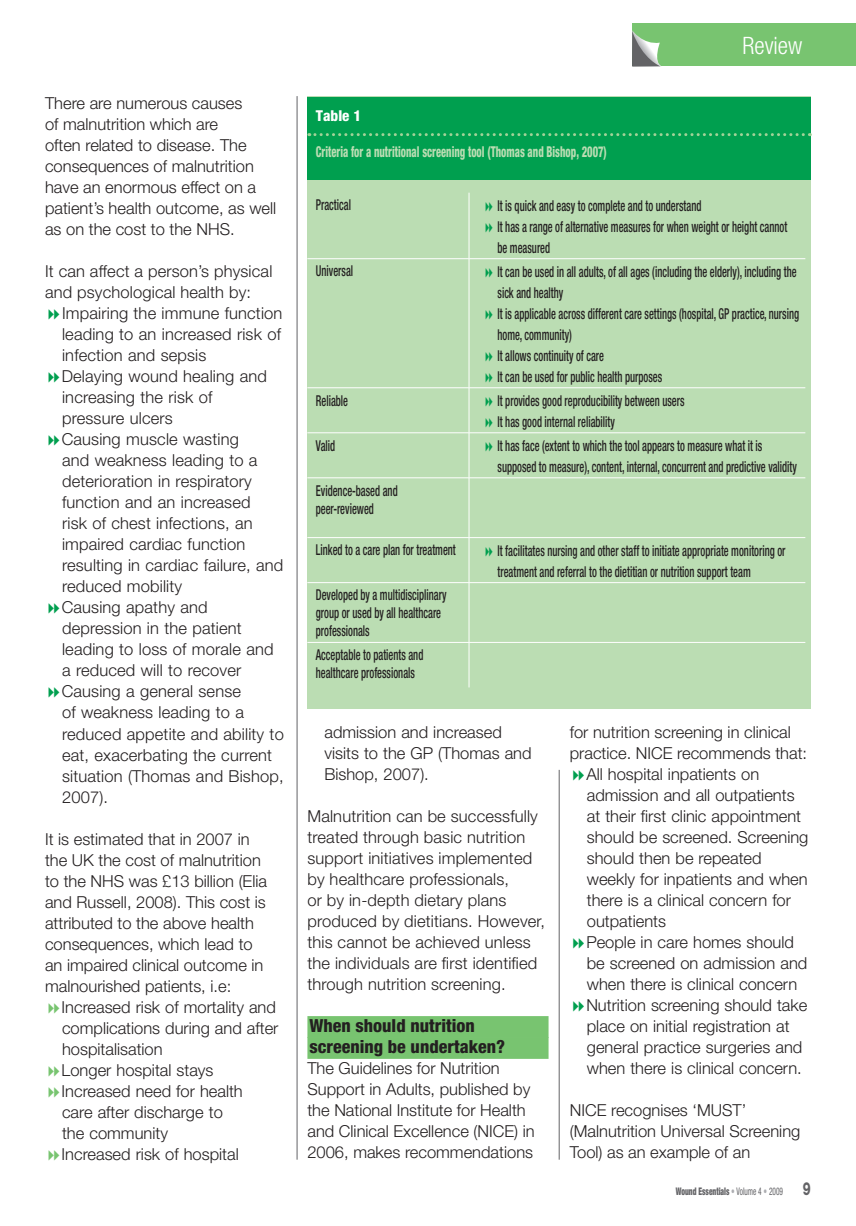
<style>
.page{position:relative;width:856px;height:1226px;background:#fff}
.page>*{position:absolute;margin:0;border:0;box-sizing:border-box;transform-origin:0 0}
.t1{font:300 condensed 24px "Helvetica Neue";color:#fff}
.t2{font:800 condensed 18px/21px "Helvetica Neue";color:#231f20}
.t3{font:300 16.5px/21px "Helvetica Neue";color:#231f20}
.t4{font:500 condensed 15px/21px "Helvetica Neue";color:#231f20;scale:.7 1}
.t5{font:800 condensed 15px "Helvetica Neue";color:#bbddb3;scale:.7 1}
.t6{font:800 condensed 15px "Helvetica Neue";color:#fff}
.t7{font:900 condensed 10.5px "Helvetica Neue";color:#636366;scale:.7 1}
.s1{font-weight:400;color:#adaeb2}
.s2{font-weight:400}
.s3{font-weight:800;font-stretch:normal;font-size:18px}
</style>
<div class="page">
<div style="left:632px;top:24px;width:223px;height:42px;background:#78c470"></div>
<svg style="left:632px;top:30px;width:29px;height:36px"></svg>
<hr style="left:297px;top:96px;width:1px;height:1063px;background:#636366">
<hr style="left:559px;top:769px;width:1px;height:390px;background:#636366">
<div style="left:307px;top:1016px;width:241px;height:21px;background:#78c470"></div>
<div style="left:307px;top:1037px;width:241px;height:21px;background:#78c470"></div>
<div style="left:307px;top:96px;width:503px;height:612px;background:#bbddb3"></div>
<div style="left:307px;top:97px;width:503px;height:83px;background:#009f4f"></div>
<svg style="left:309px;top:133px;width:501px;height:3px"></svg>
<hr style="left:307px;top:642px;width:162px;height:1px;background:#fff">
<hr style="left:469px;top:642px;width:336px;height:1px;background:#fff">
<hr style="left:468px;top:642px;width:1px;height:45px;background:#fff">
<hr style="left:468px;top:193px;width:1px;height:65px;background:#fff">
<hr style="left:307px;top:258px;width:162px;height:1px;background:#fff">
<hr style="left:469px;top:258px;width:336px;height:1px;background:#fff">
<hr style="left:468px;top:259px;width:1px;height:128px;background:#fff">
<hr style="left:307px;top:387px;width:162px;height:1px;background:#fff">
<hr style="left:469px;top:387px;width:336px;height:1px;background:#fff">
<hr style="left:468px;top:388px;width:1px;height:44px;background:#fff">
<hr style="left:307px;top:432px;width:162px;height:1px;background:#fff">
<hr style="left:469px;top:432px;width:336px;height:1px;background:#fff">
<hr style="left:468px;top:433px;width:1px;height:44px;background:#fff">
<hr style="left:307px;top:477px;width:162px;height:1px;background:#fff">
<hr style="left:469px;top:477px;width:336px;height:1px;background:#fff">
<hr style="left:468px;top:478px;width:1px;height:59px;background:#fff">
<hr style="left:307px;top:537px;width:162px;height:1px;background:#fff">
<hr style="left:469px;top:537px;width:336px;height:1px;background:#fff">
<hr style="left:468px;top:538px;width:1px;height:44px;background:#fff">
<hr style="left:307px;top:582px;width:162px;height:1px;background:#fff">
<hr style="left:469px;top:582px;width:336px;height:1px;background:#fff">
<hr style="left:468px;top:583px;width:1px;height:59px;background:#fff">
<p class="t3" style="left:45px;top:92px;width:233px">There are numerous causes<br>of malnutrition which are<br>often related to disease. The consequences of malnutrition have an enormous effect on a patient’s health outcome, as well as on the cost to the NHS.</p>
<p class="t3" style="left:45px;top:260px;width:229px">It can affect a person’s physical and psychological health by:</p>
<p class="t3" style="left:62px;top:302px;width:224px">Impairing the immune function leading to an increased risk of infection and sepsis<br>Delaying wound healing and increasing the risk of<br>pressure ulcers<br>Causing muscle wasting<br>and weakness leading to a deterioration in respiratory function and an increased<br>risk of chest infections, an impaired cardiac function resulting in cardiac failure, and reduced mobility<br>Causing apathy and depression in the patient leading to loss of morale and a reduced will to recover<br>Causing a general sense<br>of weakness leading to a reduced appetite and ability to eat, exacerbating the current situation (Thomas and Bishop,<br>2007).</p>
<p class="t3" style="left:45px;top:827px;width:223px">It is estimated that in 2007 in the UK the cost of malnutrition to the NHS was £13 billion (Elia and Russell, 2008). This cost is attributed to the above health consequences, which lead to an impaired clinical outcome in malnourished patients, i.e:</p>
<p class="t3" style="left:62px;top:995px;width:218px">Increased risk of mortality and complications during and after hospitalisation<br>Longer hospital stays<br>Increased need for health<br>care after discharge to<br>the community<br>Increased risk of hospital</p>
<h1 class="t1" style="left:742px;top:32px;width:61px">Review</h1>
<p class="t6" style="left:316px;top:106px;width:47px">Table 1</p>
<p class="t5" style="left:316px;top:142px;width:417px">Criteria for a nutritional screening tool (Thomas and Bishop, 2007)</p>
<p class="t4" style="left:316px;top:194px;width:52px">Practical</p>
<p class="t4" style="left:497px;top:195px;width:415px">It is quick and easy to complete and to understand<br>It has a range of alternative measures for when weight or height cannot be measured</p>
<p class="t4" style="left:316px;top:260px;width:55px">Universal</p>
<p class="t4" style="left:497px;top:261px;width:432px">It can be used in all adults, of all ages (including the elderly), including the sick and healthy<br>It is applicable across different care settings (hospital, GP practice, nursing home, community)<br>It allows continuity of care<br>It can be used for public health purposes</p>
<p class="t4" style="left:316px;top:389px;width:48px">Reliable</p>
<p class="t4" style="left:497px;top:390px;width:268px">It provides good reproducibility between users<br>It has good internal reliability</p>
<p class="t4" style="left:316px;top:434px;width:29px">Valid</p>
<p class="t4" style="left:497px;top:435px;width:429px">It has face (extent to which the tool appears to measure what it is supposed to measure), content, internal, concurrent and predictive validity</p>
<p class="t4" style="left:316px;top:481px;width:118px;line-height:18px">Evidence-based and peer-reviewed</p>
<p class="t4" style="left:316px;top:539px;width:201px">Linked to a care plan for treatment</p>
<p class="t4" style="left:497px;top:539px;width:413px">It facilitates nursing and other staff to initiate appropriate monitoring or treatment and referral to the dietitian or nutrition support team</p>
<p class="t4" style="left:316px;top:586px;width:188px;line-height:18px">Developed by a multidisciplinary group or used by all healthcare professionals</p>
<p class="t4" style="left:316px;top:645px;width:155px;line-height:18px">Acceptable to patients and healthcare professionals</p>
<p class="t3" style="left:324px;top:721px;width:209px">admission and increased visits to the GP (Thomas and<br>Bishop, 2007).</p>
<p class="t3" style="left:307px;top:805px;width:239px">Malnutrition can be successfully treated through basic nutrition support initiatives implemented by healthcare professionals,<br>or by in-depth dietary plans produced by dietitians. However, this cannot be achieved unless the individuals are first identified through nutrition screening.</p>
<p class="t2" style="left:309px;top:1015px;width:197px">When should nutrition screening be undertaken?</p>
<p class="t3" style="left:307px;top:1057px;width:229px">The Guidelines for Nutrition<br>Support in Adults, published by the National Institute for Health and Clinical Excellence (NICE) in<br>2006, makes recommendations</p>
<p class="t3" style="left:569px;top:721px;width:222px">for nutrition screening in clinical</p>
<p class="t3" style="left:569px;top:742px;width:239px">practice. NICE recommends that:</p>
<p class="t3" style="left:586px;top:763px;width:174px">All hospital inpatients on</p>
<p class="t3" style="left:586px;top:784px;width:209px">admission and all outpatients</p>
<p class="t3" style="left:586px;top:805px;width:216px">at their first clinic appointment</p>
<p class="t3" style="left:586px;top:826px;width:223px">should be screened. Screening</p>
<p class="t3" style="left:586px;top:847px;width:176px">should then be repeated</p>
<p class="t3" style="left:586px;top:868px;width:222px">weekly for inpatients and when</p>
<p class="t3" style="left:586px;top:889px;width:206px">there is a clinical concern for</p>
<p class="t3" style="left:586px;top:910px;width:81px">outpatients</p>
<p class="t3" style="left:586px;top:931px;width:209px">People in care homes should</p>
<p class="t3" style="left:586px;top:952px;width:222px">be screened on admission and</p>
<p class="t3" style="left:586px;top:973px;width:212px">when there is clinical concern</p>
<p class="t3" style="left:586px;top:994px;width:222px">Nutrition screening should take</p>
<p class="t3" style="left:586px;top:1015px;width:204px">place on initial registration at</p>
<p class="t3" style="left:586px;top:1036px;width:217px">general practice surgeries and</p>
<p class="t3" style="left:586px;top:1057px;width:216px">when there is clinical concern.</p>
<p class="t3" style="left:569px;top:1099px;width:232px">NICE recognises ‘MUST’ (Malnutrition Universal Screening<br>Tool) as an example of an</p>
<p class="t7" style="left:675px;top:1184px;width:194px">Wound Essentials <span class="s1">•</span> <span class="s2">Volume 4</span> <span class="s1">•</span> <span class="s2">2009</span> <span class="s3">9</span></p>
</div>
